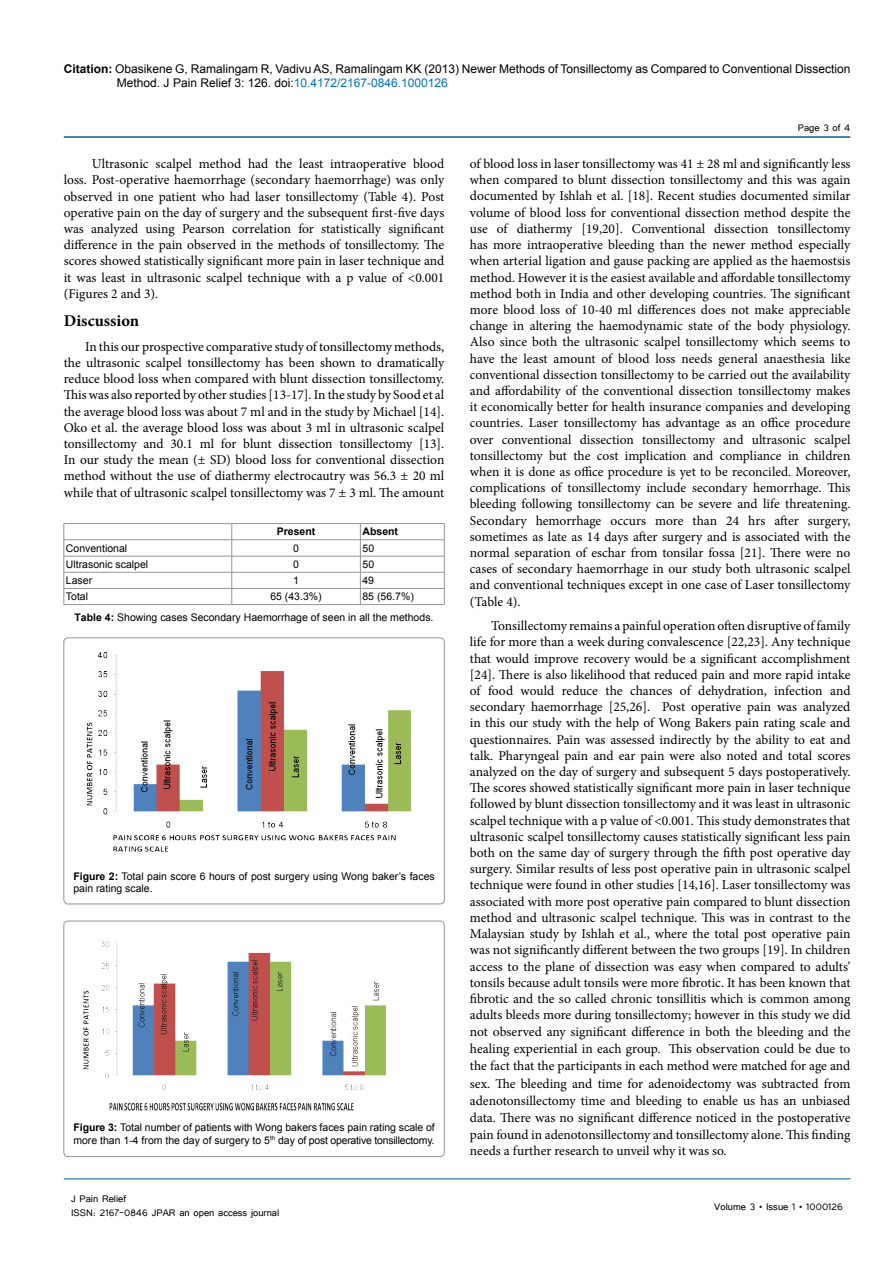
<style>
.page{position:relative;width:893px;height:1263px;background:#fff}
.page>*{position:absolute;margin:0;border:0;box-sizing:border-box;transform-origin:0 0}
.t1{font:700 16.5px "Minion Pro";color:#000}
.t2{font:13.5px/16.2px "Minion Pro";color:#000;text-align:justify}
.t3{font:12px/14.4px "Arial";color:#000}
.t4{font:12px/14.4px "Tunga";color:#000}
.t5{font:10.5px/12.6px "Arial";color:#000}
.t6{font:700 10.5px "Arial";color:#000}
.s1{font-weight:700}
.s2{color:#0072bc}
</style>
<div class="page">
<hr style="left:64px;top:136px;width:786px;height:2px;background:#005a96">
<hr style="left:64px;top:1179px;width:786px;height:1px;background:#005a96">
<hr style="left:64px;top:523px;width:168px;height:1px;background:#939598">
<hr style="left:232px;top:523px;width:128px;height:1px;background:#939598">
<hr style="left:360px;top:523px;width:84px;height:1px;background:#939598">
<hr style="left:64px;top:539px;width:168px;height:1px;background:#939598">
<hr style="left:232px;top:539px;width:128px;height:1px;background:#939598">
<hr style="left:360px;top:539px;width:84px;height:1px;background:#939598">
<hr style="left:64px;top:556px;width:168px;height:1px;background:#939598">
<hr style="left:232px;top:556px;width:128px;height:1px;background:#939598">
<hr style="left:360px;top:556px;width:84px;height:1px;background:#939598">
<hr style="left:64px;top:572px;width:168px;height:1px;background:#939598">
<hr style="left:232px;top:572px;width:128px;height:1px;background:#939598">
<hr style="left:360px;top:572px;width:84px;height:1px;background:#939598">
<hr style="left:64px;top:588px;width:168px;height:1px;background:#939598">
<svg style="left:64px;top:524px;width:1px;height:80px"></svg>
<hr style="left:232px;top:588px;width:128px;height:1px;background:#939598">
<svg style="left:231px;top:524px;width:1px;height:80px"></svg>
<hr style="left:360px;top:588px;width:84px;height:1px;background:#939598">
<svg style="left:360px;top:524px;width:1px;height:80px"></svg>
<svg style="left:444px;top:524px;width:1px;height:80px"></svg>
<hr style="left:64px;top:604px;width:168px;height:1px;background:#939598">
<hr style="left:232px;top:604px;width:128px;height:1px;background:#939598">
<hr style="left:360px;top:604px;width:84px;height:1px;background:#939598">
<div style="left:64px;top:638px;width:380px;height:266px;border:1px solid #939598;border-radius:4px"></div>
<img style="left:86px;top:652px;width:325px;height:200px">
<div style="left:64px;top:921px;width:380px;height:235px;border:1px solid #939598;border-radius:4px"></div>
<img style="left:83px;top:941px;width:303px;height:170px">
<p class="t3" style="left:117px;top:61px;width:735px;text-indent:-53px"><span class="s1">Citation:</span> Obasikene G, Ramalingam R, Vadivu AS, Ramalingam KK (2013) Newer Methods of Tonsillectomy as Compared to Conventional Dissection<br>Method. J Pain Relief 3: 126. doi:<span class="s2">10.4172/2167-0846.1000126</span></p>
<p class="t4" style="left:798px;top:119px;width:54px">Page 3 of 4</p>
<p class="t2" style="left:64px;top:156px;width:382px;text-indent:28px">Ultrasonic scalpel method had the least intraoperative blood loss. Post-operative haemorrhage (secondary haemorrhage) was only observed in one patient who had laser tonsillectomy (Table 4). Post operative pain on the day of surgery and the subsequent first-five days was analyzed using Pearson correlation for statistically significant difference in the pain observed in the methods of tonsillectomy. The scores showed statistically significant more pain in laser technique and it was least in ultrasonic scalpel technique with a p value of &lt;0.001 (Figures 2 and 3).</p>
<p class="t1" style="left:64px;top:309px;width:77px">Discussion</p>
<p class="t2" style="left:64px;top:338px;width:382px;text-indent:21px">In this our prospective comparative study of tonsillectomy methods, the ultrasonic scalpel tonsillectomy has been shown to dramatically reduce blood loss when compared with blunt dissection tonsillectomy.<br>This was also reported by other studies [13-17]. In the study by Sood et al the average blood loss was about 7 ml and in the study by Michael [14].<br>Oko et al. the average blood loss was about 3 ml in ultrasonic scalpel tonsillectomy and 30.1 ml for blunt dissection tonsillectomy [13].<br>In our study the mean (± SD) blood loss for conventional dissection method without the use of diathermy electrocautry was 56.3 ± 20 ml while that of ultrasonic scalpel tonsillectomy was 7 ± 3 ml. The amount</p>
<p class="t6" style="left:277px;top:525px;width:40px">Present</p>
<p class="t6" style="left:362px;top:525px;width:37px">Absent</p>
<p class="t5" style="left:66px;top:542px;width:63px">Conventional</p>
<p class="t5" style="left:293px;top:542px;width:7px">0</p>
<p class="t5" style="left:362px;top:542px;width:13px">50</p>
<p class="t5" style="left:66px;top:558px;width:84px">Ultrasonic scalpel</p>
<p class="t5" style="left:293px;top:558px;width:7px">0</p>
<p class="t5" style="left:362px;top:558px;width:13px">50</p>
<p class="t5" style="left:66px;top:574px;width:28px">Laser</p>
<p class="t5" style="left:293px;top:574px;width:7px">1</p>
<p class="t5" style="left:362px;top:574px;width:13px">49</p>
<p class="t5" style="left:66px;top:590px;width:24px">Total</p>
<p class="t5" style="left:270px;top:590px;width:53px">65 (43.3%)</p>
<p class="t5" style="left:75px;top:586px;width:360px;line-height:20.4px;text-indent:288px">85 (56.7%)<br><span class="s1">Table 4:</span> Showing cases Secondary Haemorrhage of seen in all the methods.</p>
<p class="t5" style="left:73px;top:870px;width:363px"><span class="s1">Figure 2:</span> Total pain score 6 hours of post surgery using Wong baker’s faces pain rating scale.</p>
<p class="t5" style="left:73px;top:1121px;width:363px"><span class="s1">Figure 3:</span> Total number of patients with Wong bakers faces pain rating scale of more than 1-4 from the day of surgery to 5<sup>th</sup> day of post operative tonsillectomy.</p>
<p class="t4" style="left:71px;top:1190px;width:210px">J Pain Relief<br>ISSN: 2167-0846 JPAR an open access journal</p>
<p class="t2" style="left:470px;top:156px;width:382px">of blood loss in laser tonsillectomy was 41 ± 28 ml and significantly less when compared to blunt dissection tonsillectomy and this was again documented by Ishlah et al. [18]. Recent studies documented similar volume of blood loss for conventional dissection method despite the use of diathermy [19,20]. Conventional dissection tonsillectomy has more intraoperative bleeding than the newer method especially when arterial ligation and gause packing are applied as the haemostsis method. However it is the easiest available and affordable tonsillectomy method both in India and other developing countries. The significant more blood loss of 10-40 ml differences does not make appreciable change in altering the haemodynamic state of the body physiology.<br>Also since both the ultrasonic scalpel tonsillectomy which seems to have the least amount of blood loss needs general anaesthesia like conventional dissection tonsillectomy to be carried out the availability and affordability of the conventional dissection tonsillectomy makes it economically better for health insurance companies and developing countries. Laser tonsillectomy has advantage as an office procedure over conventional dissection tonsillectomy and ultrasonic scalpel tonsillectomy but the cost implication and compliance in children when it is done as office procedure is yet to be reconciled. Moreover, complications of tonsillectomy include secondary hemorrhage. This bleeding following tonsillectomy can be severe and life threatening.<br>Secondary hemorrhage occurs more than 24 hrs after surgery, sometimes as late as 14 days after surgery and is associated with the normal separation of eschar from tonsilar fossa [21]. There were no cases of secondary haemorrhage in our study both ultrasonic scalpel and conventional techniques except in one case of Laser tonsillectomy (Table 4).</p>
<p class="t2" style="left:470px;top:618px;width:382px;text-indent:21px">Tonsillectomy remains a painful operation often disruptive of family life for more than a week during convalescence [22,23]. Any technique that would improve recovery would be a significant accomplishment [24]. There is also likelihood that reduced pain and more rapid intake of food would reduce the chances of dehydration, infection and secondary haemorrhage [25,26]. Post operative pain was analyzed in this our study with the help of Wong Bakers pain rating scale and questionnaires. Pain was assessed indirectly by the ability to eat and talk. Pharyngeal pain and ear pain were also noted and total scores analyzed on the day of surgery and subsequent 5 days postoperatively.<br>The scores showed statistically significant more pain in laser technique followed by blunt dissection tonsillectomy and it was least in ultrasonic scalpel technique with a p value of &lt;0.001. This study demonstrates that ultrasonic scalpel tonsillectomy causes statistically significant less pain both on the same day of surgery through the fifth post operative day surgery. Similar results of less post operative pain in ultrasonic scalpel technique were found in other studies [14,16]. Laser tonsillectomy was associated with more post operative pain compared to blunt dissection method and ultrasonic scalpel technique. This was in contrast to the Malaysian study by Ishlah et al., where the total post operative pain was not significantly different between the two groups [19]. In children access to the plane of dissection was easy when compared to adults’ tonsils because adult tonsils were more fibrotic. It has been known that fibrotic and the so called chronic tonsillitis which is common among adults bleeds more during tonsillectomy; however in this study we did not observed any significant difference in both the bleeding and the healing experiential in each group. This observation could be due to the fact that the participants in each method were matched for age and sex. The bleeding and time for adenoidectomy was subtracted from adenotonsillectomy time and bleeding to enable us has an unbiased data. There was no significant difference noticed in the postoperative pain found in adenotonsillectomy and tonsillectomy alone. This finding needs a further research to unveil why it was so.</p>
<p class="t4" style="left:714px;top:1199px;width:130px">Volume 3 • Issue 1 • 1000126</p>
</div>
